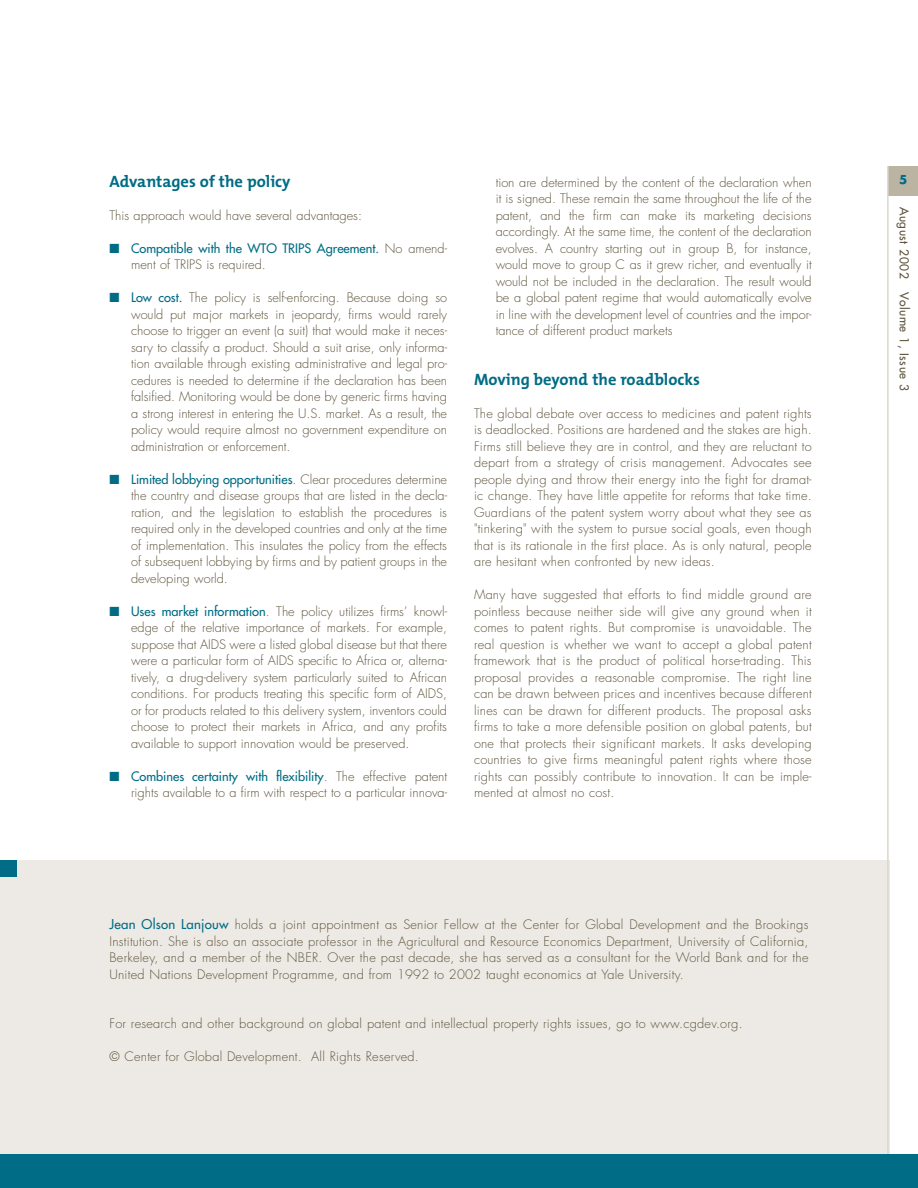
<style>
.page{position:relative;width:918px;height:1188px;background:#fff}
.page>*{position:absolute;margin:0;border:0;box-sizing:border-box;transform-origin:0 0}
.t1{font:700 16.5px "The Mix";color:#006c85}
.t2{font:300 12.75px/16.5px "Futura";letter-spacing:.01em;color:#60553e;text-align:justify}
.t3{font:12.75px/16.5px "Futura";color:#006c85}
.t4{font:12px "Futura";letter-spacing:.045em;color:#60553e}
.t5{font:700 12px "Futura";color:#006c85}
.s1{font-weight:300;color:#60553e}
.s2{color:#006c85}
.s3{font-weight:400;color:#006c85}
.s4{font-weight:400;font-size:13.2px;color:#006c85}
</style>
<div class="page">
<div style="left:0;top:861px;width:889px;height:300px;background:#edeae5"></div>
<div style="left:888px;top:166px;width:30px;height:30px;background:#bcb4a3"></div>
<hr style="left:887px;top:165px;width:2px;height:1023px;background:#dbd7ce">
<div style="left:886px;top:159px;width:32px;height:7px;background:#fff"></div>
<div style="left:0;top:861px;width:16px;height:16px;background:#006c85"></div>
<div style="left:0;top:1155px;width:918px;height:33px;background:#006c85"></div>
<p class="t1" style="left:109px;top:175px;width:183px">Advantages of the policy</p>
<p class="t2" style="left:109px;top:208px;width:254px">This approach would have several advantages:</p>
<p class="t3" style="left:131px;top:241px;width:317px;text-indent:-22px">■ Compatible with the WTO TRIPS Agreement. <span class="s1">No amend&shy;ment of TRIPS is required.</span></p>
<p class="t2" style="left:131px;top:290px;width:318px;text-indent:-22px"><span class="s2">■</span> <span class="s3">Low cost.</span> The policy is self-enforcing. Because doing so would put major markets in jeopardy, firms would rarely choose to trigger an event (a suit) that would make it neces&shy;sary to classify a product. Should a suit arise, only informa&shy;tion available through existing administrative and legal pro&shy;cedures is needed to determine if the declaration has been falsified. Monitoring would be done by generic firms having a strong interest in entering the U.S. market. As a result, the policy would require almost no government expenditure on administration or enforcement.</p>
<p class="t2" style="left:131px;top:472px;width:318px;text-indent:-22px"><span class="s2">■</span> <span class="s3">Limited lobbying opportunities</span>. Clear procedures determine the country and disease groups that are listed in the decla&shy;ration, and the legislation to establish the procedures is required only in the developed countries and only at the time of implementation. This insulates the policy from the effects of subsequent lobbying by firms and by patient groups in the developing world.</p>
<p class="t2" style="left:131px;top:604px;width:318px;text-indent:-22px"><span class="s2">■</span> <span class="s3">Uses market information</span>. The policy utilizes firms’ knowl&shy;edge of the relative importance of markets. For example, suppose that AIDS were a listed global disease but that there were a particular form of AIDS specific to Africa or, alterna&shy;tively, a drug-delivery system particularly suited to African conditions. For products treating this specific form of AIDS, or for products related to this delivery system, inventors could choose to protect their markets in Africa, and any profits available to support innovation would be preserved.</p>
<p class="t2" style="left:109px;top:769px;width:339px;text-align:right"><span class="s2">■</span> <span class="s3">Combines certainty with flexibility</span>. The effective patent rights available to a firm with respect to a particular innova-</p>
<p class="t2" style="left:496px;top:175px;width:318px">tion are determined by the content of the declaration when it is signed. These remain the same throughout the life of the patent, and the firm can make its marketing decisions accordingly. At the same time, the content of the declaration evolves. A country starting out in group B, for instance, would move to group C as it grew richer, and eventually it would not be included in the declaration. The result would be a global patent regime that would automatically evolve in line with the development level of countries and the impor&shy;tance of different product markets</p>
<p class="t1" style="left:474px;top:373px;width:227px">Moving beyond the roadblocks</p>
<p class="t2" style="left:474px;top:406px;width:339px">The global debate over access to medicines and patent rights is deadlocked. Positions are hardened and the stakes are high.<br>Firms still believe they are in control, and they are reluctant to depart from a strategy of crisis management. Advocates see people dying and throw their energy into the fight for dramat&shy;ic change. They have little appetite for reforms that take time.<br>Guardians of the patent system worry about what they see as "tinkering" with the system to pursue social goals, even though that is its rationale in the first place. As is only natural, people are hesitant when confronted by new ideas.</p>
<p class="t2" style="left:474px;top:587px;width:339px">Many have suggested that efforts to find middle ground are pointless because neither side will give any ground when it comes to patent rights. But compromise is unavoidable. The real question is whether we want to accept a global patent framework that is the product of political horse-trading. This proposal provides a reasonable compromise. The right line can be drawn between prices and incentives because different lines can be drawn for different products. The proposal asks firms to take a more defensible position on global patents, but one that protects their significant markets. It asks developing countries to give firms meaningful patent rights where those rights can possibly contribute to innovation. It can be imple&shy;mented at almost no cost.</p>
<p class="t2" style="left:110px;top:917px;width:701px"><span class="s4">Jean Olson Lanjouw</span> holds a joint appointment as Senior Fellow at the Center for Global Development and the Brookings Institution. She is also an associate professor in the Agricultural and Resource Economics Department, University of California, Berkeley, and a member of the NBER. Over the past decade, she has served as a consultant for the World Bank and for the United Nations Development Programme, and from 1992 to 2002 taught economics at Yale University.</p>
<p class="t2" style="left:110px;top:1016px;width:635px">For research and other background on global patent and intellectual property rights issues, go to www.cgdev.org.</p>
<p class="t2" style="left:110px;top:1049px;width:311px">© Center for Global Development. All Rights Reserved.</p>
<p class="t5" style="left:899px;top:174px;width:10px">5</p>
<p class="t4" style="left:910px;top:207px;width:186px;rotate:90deg">August 2002 Volume 1, Issue 3</p>
</div>
